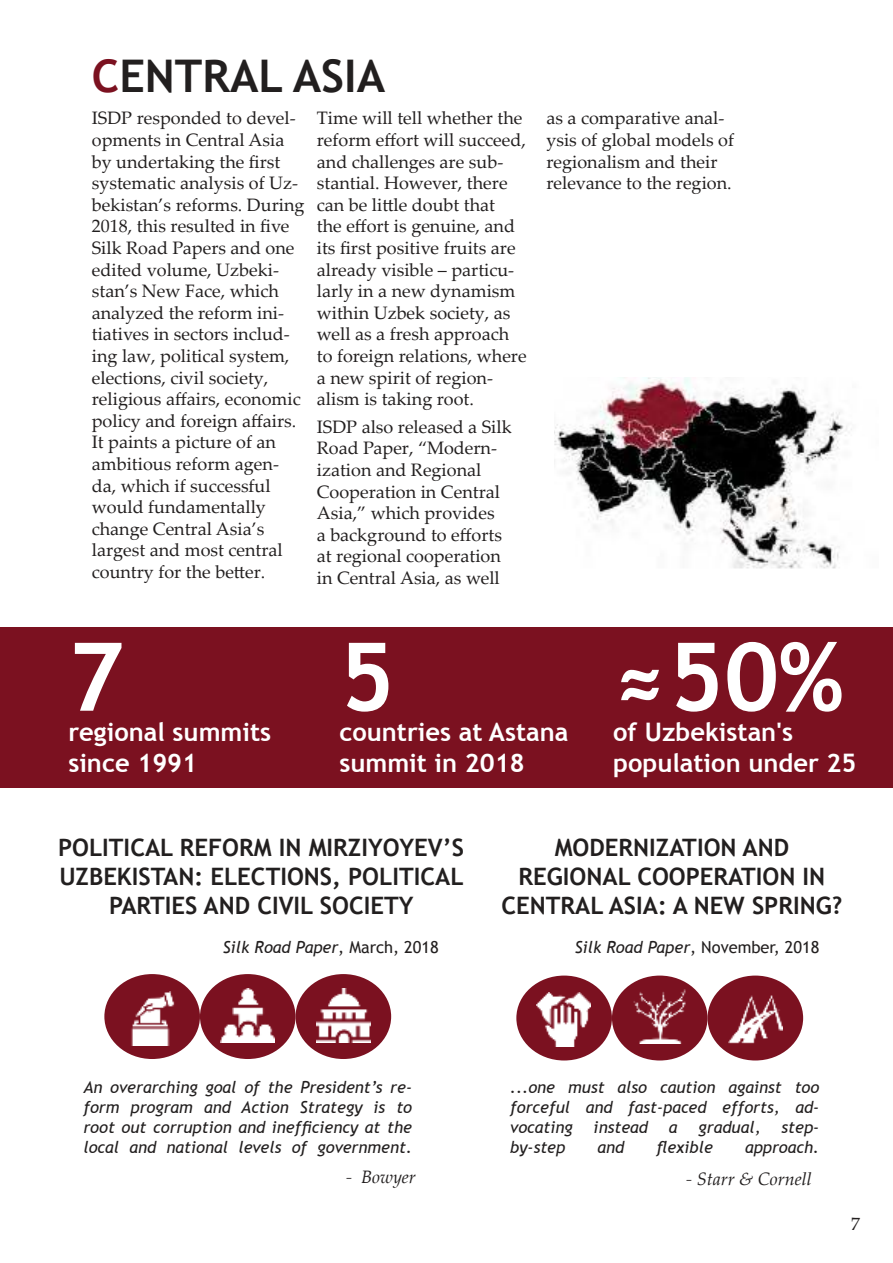
<style>
.page{position:relative;width:893px;height:1263px;background:#fff}
.page>*{position:absolute;margin:0;border:0;box-sizing:border-box;transform-origin:0 0}
.t1{font:700 94.5px "Trebuchet MS";color:#fff}
.t2{font:700 45px "Trebuchet MS";color:#221f1f}
.t3{font:700 25.5px/30.6px "Trebuchet MS";color:#fff}
.t4{font:700 24px/28.8px "Trebuchet MS";color:#221f1f;text-align:center}
.t5{font:18px/21.6px "Palatino Linotype";color:#221f1f}
.t6{font:italic 18px "Palatino Linotype";color:#221f1f}
.t7{font:italic 16.5px/19.8px "Trebuchet MS";color:#221f1f;text-align:justify}
.t8{font:16.5px "Trebuchet MS";color:#221f1f}
.s1{color:#7b1120}
.s2{font-style:normal}
.s3{font-style:italic}
</style>
<div class="page">
<div style="left:0;top:627px;width:893px;height:160px;background:#7b1120"></div>
<div style="left:296px;top:974px;width:95px;height:85px;background:#7b1120;border-radius:50%"></div>
<div style="left:200px;top:974px;width:96px;height:85px;background:#7b1120;border-radius:50%"></div>
<div style="left:104px;top:974px;width:96px;height:85px;background:#7b1120;border-radius:50%"></div>
<div style="left:612px;top:975px;width:95px;height:85px;background:#7b1120;border-radius:50%"></div>
<div style="left:516px;top:975px;width:96px;height:85px;background:#7b1120;border-radius:50%"></div>
<div style="left:707px;top:975px;width:96px;height:85px;background:#7b1120;border-radius:50%"></div>
<img style="left:131px;top:991px;width:44px;height:54px">
<img style="left:221px;top:988px;width:54px;height:54px">
<img style="left:316px;top:988px;width:54px;height:54px">
<img style="left:536px;top:992px;width:54px;height:54px">
<img style="left:633px;top:989px;width:53px;height:54px">
<img style="left:728px;top:995px;width:54px;height:49px">
<img style="left:554px;top:378px;width:298px;height:191px">
<h2 class="t2" style="left:92px;top:59px;width:295px"><span class="s1">C</span>ENTRAL ASIA</h2>
<p class="t5" style="left:92px;top:110px;width:214px">ISDP responded to devel&shy;opments in Central Asia by undertaking the first systematic analysis of Uz&shy;bekistan’s reforms. During<br>2018, this resulted in five<br>Silk Road Papers and one edited volume, Uzbeki&shy;stan’s New Face, which analyzed the reform ini&shy;tiatives in sectors includ&shy;ing law, political system, elections, civil society, religious affairs, economic policy and foreign affairs.<br>It paints a picture of an ambitious reform agen&shy;da, which if successful would fundamentally change Central Asia’s largest and most central country for the better.</p>
<p class="t5" style="left:317px;top:110px;width:211px">Time will tell whether the reform effort will succeed, and challenges are sub&shy;stantial. However, there can be little doubt that<br>the effort is genuine, and its first positive fruits are already visible – particu&shy;larly in a new dynamism within Uzbek society, as well as a fresh approach to foreign relations, where a new spirit of region&shy;alism is taking root.</p>
<p class="t5" style="left:317px;top:418px;width:196px">ISDP also released a Silk<br>Road Paper, “Modern&shy;ization and Regional<br>Cooperation in Central<br>Asia,” which provides<br>a background to efforts at regional cooperation in Central Asia, as well</p>
<p class="t5" style="left:546px;top:110px;width:189px">as a comparative anal&shy;ysis of global models of regionalism and their relevance to the region.</p>
<h1 class="t1" style="left:68px;top:640px;width:57px">7</h1>
<h3 class="t3" style="left:68px;top:719px;width:204px">regional summits since 1991</h3>
<h1 class="t1" style="left:339px;top:640px;width:57px">5</h1>
<h3 class="t3" style="left:339px;top:719px;width:230px">countries at Astana summit in 2018</h3>
<h1 class="t1" style="left:613px;top:618px;width:232px">≈50%</h1>
<h3 class="t3" style="left:613px;top:719px;width:245px">of Uzbekistan's population under 25</h3>
<h3 class="t4" style="left:58px;top:835px;width:407px">POLITICAL REFORM IN MIRZIYOYEV’S<br>UZBEKISTAN: ELECTIONS, POLITICAL<br>PARTIES AND CIVIL SOCIETY</h3>
<h3 class="t4" style="left:501px;top:835px;width:342px">MODERNIZATION AND<br>REGIONAL COOPERATION IN<br>CENTRAL ASIA: A NEW SPRING?</h3>
<p class="t7" style="left:223px;top:939px;width:218px">Silk Road Paper<span class="s2">, March, 2018</span></p>
<p class="t8" style="left:575px;top:941px;width:246px"><span class="s3">Silk Road Paper</span>, November, 2018</p>
<p class="t7" style="left:83px;top:1079px;width:330px">An overarching goal of the President’s re&shy;form program and Action Strategy is to root out corruption and inefficiency at the local and national levels of government.</p>
<p class="t7" style="left:510px;top:1079px;width:311px">...one must also caution against too forceful and fast-paced efforts, ad&shy;vocating</p>
<p class="t7" style="left:594px;top:1119px;width:56px">instead</p>
<p class="t7" style="left:669px;top:1119px;width:10px">a</p>
<p class="t7" style="left:698px;top:1119px;width:64px">gradual,</p>
<p class="t7" style="left:782px;top:1119px;width:39px">step-</p>
<p class="t7" style="left:510px;top:1137px;width:57px">by-step</p>
<p class="t7" style="left:597px;top:1137px;width:28px">and</p>
<p class="t7" style="left:656px;top:1137px;width:58px">flexible</p>
<p class="t7" style="left:745px;top:1137px;width:76px">approach.</p>
<p class="t6" style="left:346px;top:1170px;width:71px">- Bowyer</p>
<p class="t6" style="left:686px;top:1172px;width:127px">- Starr &amp; Cornell</p>
<p class="t5" style="left:851px;top:1215px;width:10px">7</p>
</div>
